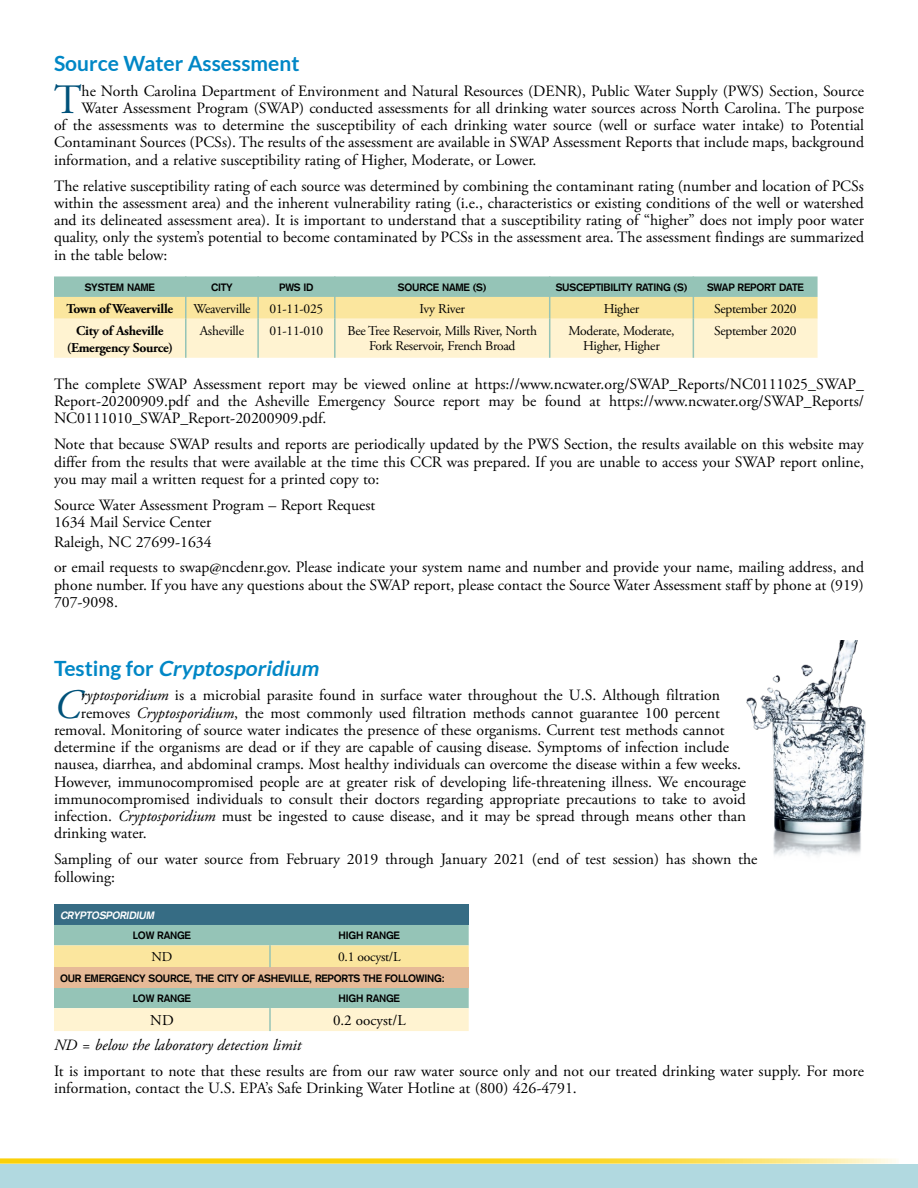
<style>
.page{position:relative;width:918px;height:1188px;background:#fff}
.page>*{position:absolute;margin:0;border:0;box-sizing:border-box;transform-origin:0 0}
.Initial_Cap{font:41.7px "Adobe Garamond Pro";color:#00527a}
.Initial_Cap-2{font:italic 41.7px "Adobe Garamond Pro";color:#00527a}
.Article_Headline-19{font:italic 700 21px "Lato";color:#0087c6}
.Article_Headline-19-2{font:700 21px "Lato";color:#0087c6}
.First_Paragraph{font:15.75px/17.2px "Adobe Garamond Pro";color:#000;text-align:justify}
.Initial_Cap-3{font:15.75px "Adobe Garamond Pro";color:#000}
.First_Paragraph-2{font:italic 15.75px "Adobe Garamond Pro";color:#000}
.First_Paragraph-3{font:15px "Adobe Garamond Pro";color:#000}
.First_Paragraph-4{font:13.5px/15px "Adobe Garamond Pro";letter-spacing:-.02em;color:#000;text-align:center}
.First_Paragraph-5{font:700 13.5px/17.2px "Adobe Garamond Pro";letter-spacing:-.02em;color:#000;text-align:center}
.First_Paragraph-6{font:700 10.5px "Akzidenz Grotesk";letter-spacing:-.02em;color:#000}
.First_Paragraph-7{font:italic 700 10.5px "Akzidenz Grotesk";color:#fff}
.s1{font-style:normal}
.s2{font-style:italic}
</style>
<div class="page">
<svg style="left:54px;top:276px;width:764px;height:82px"></svg>
<hr style="left:185px;top:319px;width:2px;height:39px;background:#95c4b7">
<hr style="left:257px;top:319px;width:2px;height:39px;background:#95c4b7">
<hr style="left:334px;top:319px;width:2px;height:39px;background:#95c4b7">
<hr style="left:549px;top:319px;width:1px;height:39px;background:#95c4b7">
<hr style="left:693px;top:319px;width:1px;height:39px;background:#95c4b7">
<div style="left:54px;top:904px;width:415px;height:21px;background:#366c84"></div>
<svg style="left:54px;top:925px;width:415px;height:106px"></svg>
<hr style="left:269px;top:925px;width:2px;height:20px;background:#95c4b7">
<hr style="left:269px;top:945px;width:2px;height:22px;background:#95c4b7">
<hr style="left:269px;top:988px;width:2px;height:20px;background:#95c4b7">
<hr style="left:269px;top:1008px;width:2px;height:23px;background:#95c4b7">
<img style="left:746px;top:640px;width:120px;height:216px">
<div style="left:0;top:1164px;width:918px;height:24px;background:#b1d9e0"></div>
<svg style="left:0;top:1158px;width:896px;height:6px"></svg>
<p class="Article_Headline-19-2" style="left:54px;top:51px;width:247px">Source Water Assessment</p>
<p class="Initial_Cap" style="left:54px;top:75px;width:29px">T</p>
<p class="Initial_Cap-3" style="left:82px;top:81px;width:784px">he North Carolina Department of Environment and Natural Resources (DENR), Public Water Supply (PWS) Section, Source</p>
<p class="Initial_Cap-3" style="left:82px;top:98px;width:784px">Water Assessment Program (SWAP) conducted assessments for all drinking water sources across North Carolina. The purpose</p>
<p class="Initial_Cap-3" style="left:54px;top:116px;width:812px">of the assessments was to determine the susceptibility of each drinking water source (well or surface water intake) to Potential</p>
<p class="Initial_Cap-3" style="left:54px;top:133px;width:812px">Contaminant Sources (PCSs). The results of the assessment are available in SWAP Assessment Reports that include maps, background</p>
<p class="Initial_Cap-3" style="left:54px;top:150px;width:484px">information, and a relative susceptibility rating of Higher, Moderate, or Lower.</p>
<p class="First_Paragraph" style="left:54px;top:177px;width:812px">The relative susceptibility rating of each source was determined by combining the contaminant rating (number and location of PCSs within the assessment area) and the inherent vulnerability rating (i.e., characteristics or existing conditions of the well or watershed and its delineated assessment area). It is important to understand that a susceptibility rating of “higher” does not imply poor water quality, only the system’s potential to become contaminated by PCSs in the assessment area. The assessment findings are summarized in the table below:</p>
<p class="First_Paragraph-6" style="left:85px;top:281px;width:72px">SYSTEM NAME</p>
<p class="First_Paragraph-6" style="left:211px;top:281px;width:23px">CITY</p>
<p class="First_Paragraph-6" style="left:279px;top:281px;width:36px">PWS ID</p>
<p class="First_Paragraph-6" style="left:398px;top:281px;width:90px">SOURCE NAME (S)</p>
<p class="First_Paragraph-6" style="left:556px;top:281px;width:133px">SUSCEPTIBILITY RATING (S)</p>
<p class="First_Paragraph-6" style="left:707px;top:281px;width:98px">SWAP REPORT DATE</p>
<p class="First_Paragraph-5" style="left:67px;top:300px;width:108px">Town of Weaverville</p>
<p class="First_Paragraph-4" style="left:193px;top:301px;width:59px">Weaverville</p>
<p class="First_Paragraph-4" style="left:270px;top:301px;width:55px">01-11-025</p>
<p class="First_Paragraph-4" style="left:420px;top:301px;width:47px">Ivy River</p>
<p class="First_Paragraph-4" style="left:604px;top:301px;width:37px">Higher</p>
<p class="First_Paragraph-4" style="left:714px;top:301px;width:84px">September 2020</p>
<p class="First_Paragraph-5" style="left:67px;top:322px;width:108px">City of Asheville (Emergency Source)</p>
<p class="First_Paragraph-4" style="left:200px;top:323px;width:46px">Asheville</p>
<p class="First_Paragraph-4" style="left:270px;top:323px;width:55px">01-11-010</p>
<p class="First_Paragraph-4" style="left:348px;top:323px;width:191px">Bee Tree Reservoir, Mills River, North<br>Fork Reservoir, French Broad</p>
<p class="First_Paragraph-4" style="left:569px;top:323px;width:107px">Moderate, Moderate,<br>Higher, Higher</p>
<p class="First_Paragraph-4" style="left:714px;top:323px;width:84px">September 2020</p>
<p class="First_Paragraph" style="left:54px;top:376px;width:812px">The complete SWAP Assessment report may be viewed online at https://www.ncwater.org/SWAP_Reports/NC0111025_SWAP_ Report-20200909.pdf and the Asheville Emergency Source report may be found at https://www.ncwater.org/SWAP_Reports/ NC0111010_SWAP_Report-20200909.pdf.</p>
<p class="First_Paragraph" style="left:54px;top:436px;width:812px">Note that because SWAP results and reports are periodically updated by the PWS Section, the results available on this website may differ from the results that were available at the time this CCR was prepared. If you are unable to access your SWAP report online, you may mail a written request for a printed copy to:</p>
<p class="First_Paragraph" style="left:54px;top:497px;width:323px">Source Water Assessment Program – Report Request</p>
<p class="First_Paragraph" style="left:54px;top:514px;width:159px">1634 Mail Service Center</p>
<p class="First_Paragraph" style="left:54px;top:533px;width:159px">Raleigh, NC 27699-1634</p>
<p class="First_Paragraph" style="left:54px;top:559px;width:812px">or email requests to swap@ncdenr.gov. Please indicate your system name and number and provide your name, mailing address, and phone number. If you have any questions about the SWAP report, please contact the Source Water Assessment staff by phone at (919)<br>707-9098.</p>
<p class="Article_Headline-19" style="left:54px;top:656px;width:270px"><span class="s1">Te s t i n g f o r</span> Cryptosporidium</p>
<p class="Initial_Cap-2" style="left:54px;top:679px;width:28px">C</p>
<p class="Initial_Cap-3" style="left:81px;top:686px;width:640px"><span class="s2">ryptosporidium</span> is a microbial parasite found in surface water throughout the U.S. Although filtration</p>
<p class="Initial_Cap-3" style="left:81px;top:703px;width:641px">removes <span class="s2">Cryptosporidium</span>, the most commonly used filtration methods cannot guarantee 100 percent</p>
<p class="Initial_Cap-3" style="left:54px;top:721px;width:672px">removal. Monitoring of source water indicates the presence of these organisms. Current test methods cannot</p>
<p class="Initial_Cap-3" style="left:54px;top:738px;width:677px">determine if the organisms are dead or if they are capable of causing disease. Symptoms of infection include</p>
<p class="Initial_Cap-3" style="left:54px;top:755px;width:689px">nausea, diarrhea, and abdominal cramps. Most healthy individuals can overcome the disease within a few weeks.</p>
<p class="Initial_Cap-3" style="left:54px;top:772px;width:693px">However, immunocompromised people are at greater risk of developing life-threatening illness. We encourage</p>
<p class="Initial_Cap-3" style="left:54px;top:790px;width:693px">immunocompromised individuals to consult their doctors regarding appropriate precautions to take to avoid</p>
<p class="Initial_Cap-3" style="left:54px;top:807px;width:693px">infection. <span class="s2">Cryptosporidium</span> must be ingested to cause disease, and it may be spread through means other than</p>
<p class="Initial_Cap-3" style="left:54px;top:824px;width:94px">drinking water.</p>
<p class="First_Paragraph" style="left:54px;top:851px;width:705px">Sampling of our water source from February 2019 through January 2021 (end of test session) has shown the following:</p>
<p class="First_Paragraph-7" style="left:60px;top:909px;width:98px">CRYPTOSPORIDIUM</p>
<p class="First_Paragraph-6" style="left:133px;top:930px;width:60px">LOW RANGE</p>
<p class="First_Paragraph-6" style="left:339px;top:930px;width:63px">HIGH RANGE</p>
<p class="First_Paragraph-4" style="left:152px;top:950px;width:22px">ND</p>
<p class="First_Paragraph-4" style="left:338px;top:950px;width:64px">0.1 oocyst/L</p>
<p class="First_Paragraph-6" style="left:60px;top:972px;width:386px">OUR EMERGENCY SOURCE, THE CITY OF ASHEVILLE, REPORTS THE FOLLOWING:</p>
<p class="First_Paragraph-6" style="left:133px;top:992px;width:60px">LOW RANGE</p>
<p class="First_Paragraph-6" style="left:339px;top:992px;width:63px">HIGH RANGE</p>
<p class="First_Paragraph-3" style="left:150px;top:1011px;width:25px">ND</p>
<p class="First_Paragraph-3" style="left:333px;top:1011px;width:74px">0.2 oocyst/L</p>
<p class="First_Paragraph-2" style="left:54px;top:1036px;width:249px">ND = below the laboratory detection limit</p>
<p class="First_Paragraph" style="left:54px;top:1063px;width:811px">It is important to note that these results are from our raw water source only and not our treated drinking water supply. For more information, contact the U.S. EPA’s Safe Drinking Water Hotline at (800) 426-4791.</p>
</div>
